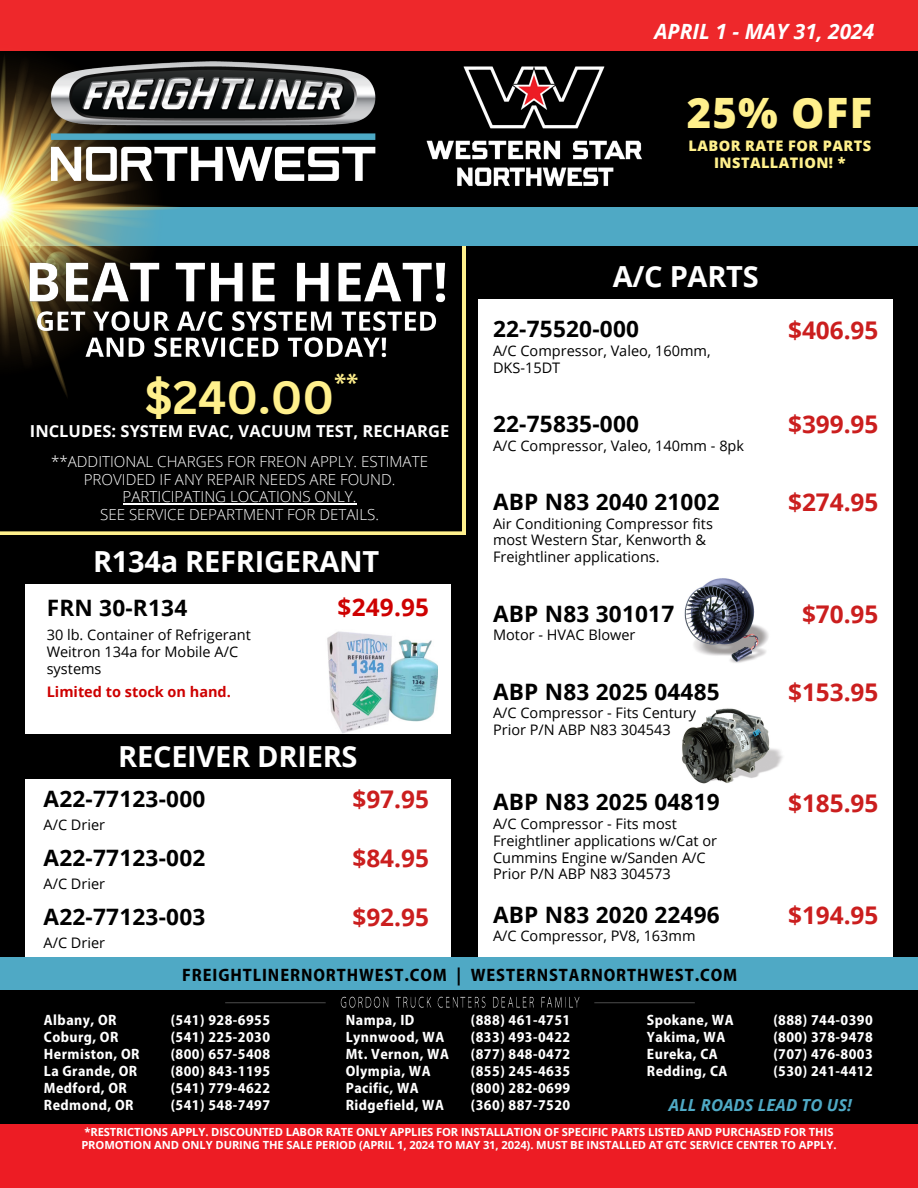
<style>
.page{position:relative;width:918px;height:1188px;background:#000}
.page>*{position:absolute;margin:0;border:0;box-sizing:border-box;transform-origin:0 0}
.t1{font:700 45.45px "Canva Sans";color:#fff08c}
.t2{font:800 41.85px "Open Sans";color:#fff08c}
.t3{font:700 29.1px "Open Sans";letter-spacing:-.01em;color:#fff}
.t4{font:700 semi-condensed 27px "Myriad Pro";color:#fff08c}
.t5{font:700 24.3px "Open Sans";color:#cb1e1e}
.t6{font:700 24.3px "Open Sans";color:#ce0000}
.t7{font:700 22.65px "Open Sans";letter-spacing:.01em;color:#000}
.t8{font:italic 700 21px "Open Sans";color:#fff}
.t9{font:700 semi-condensed 18px "Myriad Pro";letter-spacing:.05em;color:#000}
.t10{font:italic 700 16.65px "Open Sans";color:#4fa9c5}
.t11{font:700 16.5px "Open Sans";color:#fff}
.t12{font:300 15.15px/17.7px "Open Sans";color:#fff;text-align:center}
.t13{font:700 semi-condensed 15px "Myriad Pro";letter-spacing:.03em;color:#fff}
.t14{font:14.55px/16.8px "Open Sans";color:#000}
.t15{font:800 14.55px/16.8px "Open Sans";letter-spacing:.03em;color:#fff08c;text-align:center}
.t16{font:700 14.55px "Open Sans";color:#ce0000}
.t17{font:700 11.25px/13px "Open Sans";letter-spacing:-.01em;color:#fff}
</style>
<div class="page">
<div style="left:0;top:0;width:918px;height:50px;background:#ee282b"></div>
<div style="left:479px;top:300px;width:414px;height:665px;background:#fff"></div>
<div style="left:25px;top:779px;width:426px;height:204px;background:#fff"></div>
<div style="left:0;top:957px;width:918px;height:53px;background:#4fa9c5"></div>
<div style="left:0;top:991px;width:918px;height:163px;background:#000"></div>
<div style="left:0;top:1124px;width:918px;height:64px;background:#ed1c24"></div>
<img style="left:225px;top:996px;width:470px;height:12px">
<svg style="left:0;top:384px;width:465px;height:151px"></svg>
<div style="left:0;top:208px;width:918px;height:38px;background:#4fa9c5"></div>
<img style="left:0;top:50px;width:185px;height:349px">
<img style="left:426px;top:66px;width:216px;height:120px">
<img style="left:44px;top:58px;width:332px;height:127px">
<img style="left:684px;top:578px;width:85px;height:85px">
<img style="left:682px;top:708px;width:101px;height:76px">
<div style="left:25px;top:584px;width:426px;height:149px;background:#fff"></div>
<img style="left:326px;top:631px;width:111px;height:103px">
<img style="left:5px;top:239px;width:461px;height:145px">
<hr style="left:123px;top:503px;width:234px;height:1px;background:#fff">
<h3 class="t8" style="left:654px;top:17px;width:222px">APRIL 1 - MAY 31, 2024</h3>
<p class="t2" style="left:687px;top:84px;width:187px">25% OFF</p>
<p class="t15" style="left:689px;top:137px;width:184px">LABOR RATE FOR PARTS<br>INSTALLATION! *</p>
<p class="t4" style="left:335px;top:372px;width:25px">**</p>
<p class="t1" style="left:145px;top:365px;width:191px">$240.00</p>
<p class="t11" style="left:30px;top:419px;width:421px">INCLUDES: SYSTEM EVAC, VACUUM TEST, RECHARGE</p>
<p class="t12" style="left:51px;top:452px;width:378px">**ADDITIONAL CHARGES FOR FREON APPLY. ESTIMATE<br>PROVIDED IF ANY REPAIR NEEDS ARE FOUND.</p>
<p class="t12" style="left:123px;top:488px;width:235px">PARTICIPATING LOCATIONS ONLY.</p>
<h6 class="t12" style="left:100px;top:505px;width:280px">SEE SERVICE DEPARTMENT FOR DETAILS.</h6>
<p class="t3" style="left:93px;top:540px;width:288px">R134a REFRIGERANT</p>
<h1 class="t7" style="left:47px;top:592px;width:142px">FRN 30-R134</h1>
<p class="t6" style="left:338px;top:590px;width:93px">$249.95</p>
<h4 class="t14" style="left:47px;top:626px;width:206px">30 lb. Container of Refrigerant</h4>
<h4 class="t14" style="left:47px;top:643px;width:193px">Weitron 134a for Mobile A/C</h4>
<p class="t14" style="left:47px;top:660px;width:56px">systems</p>
<p class="t16" style="left:47px;top:681px;width:186px">Limited to stock on hand.</p>
<p class="t3" style="left:118px;top:736px;width:241px">RECEIVER DRIERS</p>
<p class="t7" style="left:44px;top:782px;width:163px">A22-77123-000</p>
<p class="t14" style="left:44px;top:816px;width:63px">A/C Drier</p>
<p class="t5" style="left:353px;top:782px;width:78px">$97.95</p>
<p class="t7" style="left:44px;top:841px;width:163px">A22-77123-002</p>
<p class="t14" style="left:44px;top:875px;width:63px">A/C Drier</p>
<p class="t7" style="left:44px;top:900px;width:163px">A22-77123-003</p>
<p class="t14" style="left:44px;top:934px;width:63px">A/C Drier</p>
<p class="t5" style="left:353px;top:841px;width:78px">$84.95</p>
<p class="t5" style="left:353px;top:900px;width:78px">$92.95</p>
<h4 class="t3" style="left:613px;top:256px;width:147px">A/C PARTS</h4>
<h3 class="t7" style="left:493px;top:313px;width:148px">22-75520-000</h3>
<h4 class="t14" style="left:493px;top:342px;width:219px">A/C Compressor, Valeo, 160mm,</h4>
<p class="t14" style="left:493px;top:359px;width:69px">DKS-15DT</p>
<p class="t7" style="left:493px;top:408px;width:148px">22-75835-000</p>
<p class="t14" style="left:493px;top:437px;width:253px">A/C Compressor, Valeo, 140mm - 8pk</p>
<p class="t7" style="left:493px;top:486px;width:228px">ABP N83 2040 21002</p>
<p class="t14" style="left:493px;top:515px;width:221px">Air Conditioning Compressor fits most Western Star, Kenworth &amp;<br>Freightliner applications.</p>
<p class="t7" style="left:493px;top:598px;width:183px">ABP N83 301017</p>
<p class="t14" style="left:493px;top:626px;width:144px">Motor - HVAC Blower</p>
<p class="t7" style="left:493px;top:676px;width:228px">ABP N83 2025 04485</p>
<p class="t14" style="left:493px;top:704px;width:204px">A/C Compressor - Fits Century</p>
<p class="t14" style="left:493px;top:721px;width:179px">Prior P/N ABP N83 304543</p>
<p class="t7" style="left:493px;top:786px;width:228px">ABP N83 2025 04819</p>
<p class="t14" style="left:493px;top:815px;width:225px">A/C Compressor - Fits most<br>Freightliner applications w/Cat or<br>Cummins Engine w/Sanden A/C</p>
<p class="t14" style="left:493px;top:865px;width:179px">Prior P/N ABP N83 304573</p>
<p class="t7" style="left:493px;top:899px;width:228px">ABP N83 2020 22496</p>
<p class="t14" style="left:493px;top:927px;width:204px">A/C Compressor, PV8, 163mm</p>
<h4 class="t9" style="left:182px;top:967px;width:557px">FREIGHTLINERNORTHWEST.COM | WESTERNSTARNORTHWEST.COM</h4>
<h6 class="t5" style="left:788px;top:313px;width:92px">$406.95</h6>
<p class="t5" style="left:788px;top:408px;width:92px">$399.95</p>
<p class="t5" style="left:788px;top:486px;width:92px">$274.95</p>
<p class="t5" style="left:802px;top:597px;width:78px">$70.95</p>
<p class="t5" style="left:788px;top:675px;width:92px">$153.95</p>
<p class="t5" style="left:788px;top:786px;width:92px">$185.95</p>
<p class="t5" style="left:788px;top:898px;width:92px">$194.95</p>
<p class="t13" style="left:44px;top:1014px;width:74px">Albany, OR</p>
<p class="t13" style="left:44px;top:1031px;width:76px">Coburg, OR</p>
<p class="t13" style="left:44px;top:1048px;width:97px">Hermiston, OR</p>
<h3 class="t13" style="left:44px;top:1065px;width:95px">La Grande, OR</h3>
<h4 class="t13" style="left:44px;top:1081px;width:84px">Medford, OR</h4>
<p class="t13" style="left:44px;top:1098px;width:91px">Redmond, OR</p>
<p class="t13" style="left:171px;top:1014px;width:101px">(541) 928-6955</p>
<h3 class="t13" style="left:171px;top:1031px;width:101px">(541) 225-2030</h3>
<h4 class="t13" style="left:171px;top:1048px;width:101px">(800) 657-5408</h4>
<p class="t13" style="left:171px;top:1065px;width:101px">(800) 843-1195</p>
<h2 class="t13" style="left:171px;top:1081px;width:101px">(541) 779-4622</h2>
<h4 class="t13" style="left:171px;top:1098px;width:101px">(541) 548-7497</h4>
<h3 class="t13" style="left:346px;top:1014px;width:70px">Nampa, ID</h3>
<p class="t13" style="left:346px;top:1031px;width:100px">Lynnwood, WA</p>
<p class="t13" style="left:346px;top:1048px;width:105px">Mt. Vernon, WA</p>
<p class="t13" style="left:346px;top:1065px;width:86px">Olympia, WA</p>
<p class="t13" style="left:346px;top:1081px;width:75px">Pacific, WA</p>
<p class="t13" style="left:346px;top:1098px;width:100px">Ridgefield, WA</p>
<h4 class="t13" style="left:647px;top:1014px;width:88px">Spokane, WA</h4>
<p class="t13" style="left:647px;top:1031px;width:80px">Yakima, WA</p>
<p class="t13" style="left:647px;top:1048px;width:72px">Eureka, CA</p>
<h3 class="t13" style="left:647px;top:1065px;width:82px">Redding, CA</h3>
<h1 class="t13" style="left:471px;top:1014px;width:101px">(888) 461-4751</h1>
<h3 class="t13" style="left:471px;top:1031px;width:101px">(833) 493-0422</h3>
<h4 class="t13" style="left:471px;top:1048px;width:101px">(877) 848-0472</h4>
<p class="t13" style="left:471px;top:1065px;width:101px">(855) 245-4635</p>
<h3 class="t13" style="left:471px;top:1081px;width:101px">(800) 282-0699</h3>
<h4 class="t13" style="left:471px;top:1098px;width:101px">(360) 887-7520</h4>
<p class="t10" style="left:669px;top:1093px;width:185px">ALL ROADS LEAD TO US!</p>
<h4 class="t13" style="left:773px;top:1014px;width:101px">(888) 744-0390</h4>
<p class="t13" style="left:773px;top:1031px;width:101px">(800) 378-9478</p>
<h3 class="t13" style="left:773px;top:1048px;width:101px">(707) 476-8003</h3>
<h4 class="t13" style="left:773px;top:1065px;width:101px">(530) 241-4412</h4>
<p class="t17" style="left:81px;top:1125px;width:757px">*RESTRICTIONS APPLY. DISCOUNTED LABOR RATE ONLY APPLIES FOR INSTALLATION OF SPECIFIC PARTS LISTED AND PURCHASED FOR THIS<br>PROMOTION AND ONLY DURING THE SALE PERIOD (APRIL 1, 2024 TO MAY 31, 2024). MUST BE INSTALLED AT GTC SERVICE CENTER TO APPLY.</p>
</div>
